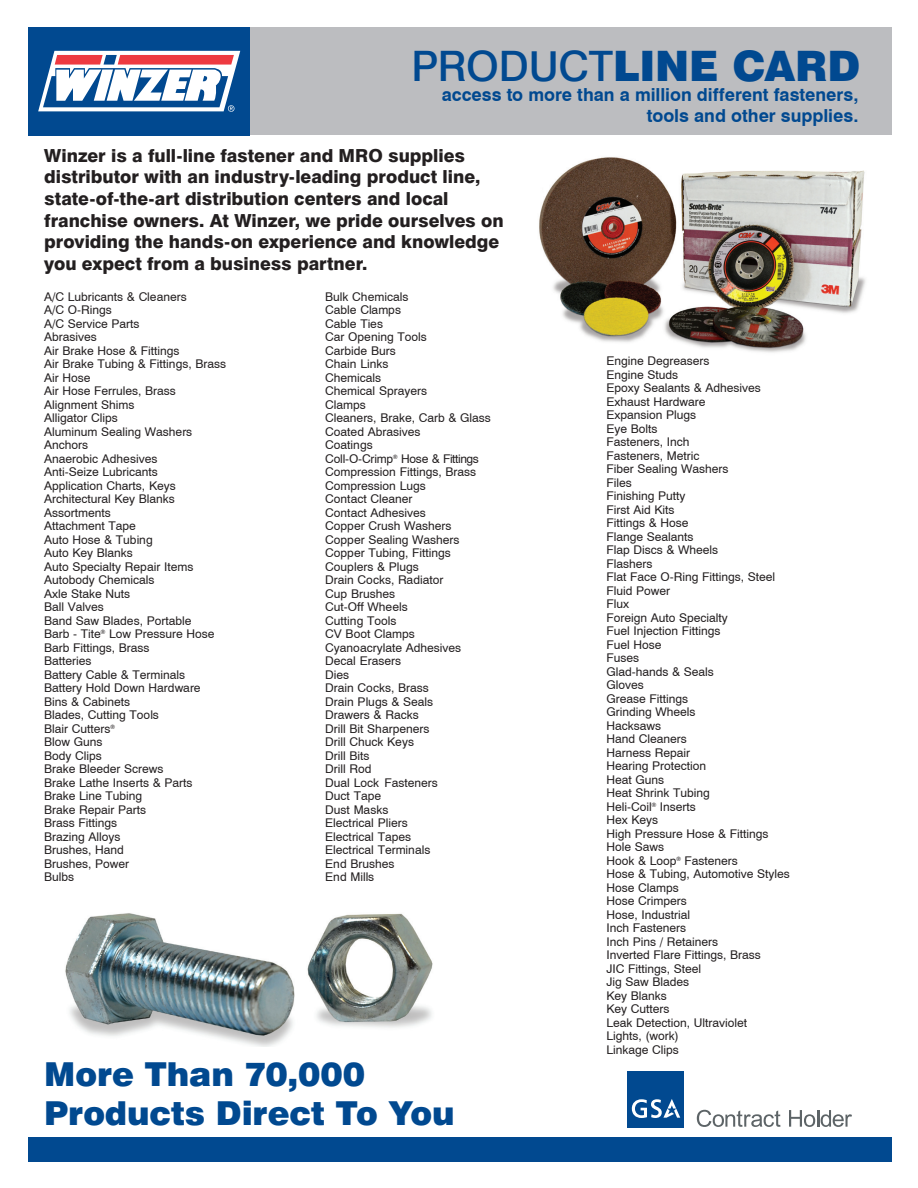
<style>
.page{position:relative;width:918px;height:1188px;background:#fff}
.page>*{position:absolute;margin:0;border:0;box-sizing:border-box;transform-origin:0 0}
.t1{font:900 42px "Swiss 721 BT";letter-spacing:-.005em;color:#014990}
.t2{font:900 33px/39.6px "Swiss 721 BT";letter-spacing:-.005em;color:#014990}
.t3{font:900 condensed 18px/21.6px "Swiss 721 BT";color:#231f20}
.t4{font:700 18px/21.6px "Swiss 721 BT";color:#014990;text-align:right}
.t5{font:12px/13.5px "Swiss 721 SWA";color:#231f20}
.s1{font-weight:500}
</style>
<div class="page">
<div style="left:16px;top:1138px;width:882px;height:48px;background:#014990"></div>
<div style="left:13px;top:14px;width:892px;height:121px;background:#bcbdc0"></div>
<div style="left:13px;top:27px;width:237px;height:108px;background:#014990"></div>
<svg style="left:38px;top:51px;width:202px;height:61px"></svg>
<div style="left:1px;top:0;width:27px;height:1188px;background:#fff"></div>
<div style="left:892px;top:0;width:26px;height:1188px;background:#fff"></div>
<div style="left:1px;top:0;width:917px;height:27px;background:#fff"></div>
<div style="left:1px;top:1162px;width:917px;height:26px;background:#fff"></div>
<div style="left:628px;top:1071px;width:56px;height:56px;background:#014990"></div>
<svg style="left:632px;top:1099px;width:48px;height:19px"></svg>
<svg style="left:697px;top:1110px;width:84px;height:17px"></svg>
<svg style="left:789px;top:1110px;width:63px;height:17px"></svg>
<img style="left:65px;top:913px;width:368px;height:134px">
<img style="left:539px;top:157px;width:327px;height:196px">
<h1 class="t1" style="left:411px;top:40px;width:450px"><span class="s1">PRODUCT</span>LINE CARD</h1>
<h3 class="t4" style="left:442px;top:83px;width:418px">access to more than a million different fasteners, tools and other supplies.</h3>
<p class="t3" style="left:44px;top:145px;width:461px">Winzer is a full-line fastener and MRO supplies distributor with an industry-leading product line, state-of-the-art distribution centers and local franchise owners. At Winzer, we pride ourselves on providing the hands-on experience and knowledge you expect from a business partner.</p>
<p class="t5" style="left:44px;top:290px;width:183px">A/C Lubricants &amp; Cleaners<br>A/C O-Rings<br>A/C Service Parts<br>Abrasives<br>Air Brake Hose &amp; Fittings<br>Air Brake Tubing &amp; Fittings, Brass<br>Air Hose<br>Air Hose Ferrules, Brass<br>Alignment Shims<br>Alligator Clips<br>Aluminum Sealing Washers<br>Anchors<br>Anaerobic Adhesives<br>Anti-Seize Lubricants<br>Application Charts, Keys<br>Architectural Key Blanks<br>Assortments<br>Attachment Tape<br>Auto Hose &amp; Tubing<br>Auto Key Blanks<br>Auto Specialty Repair Items<br>Autobody Chemicals<br>Axle Stake Nuts<br>Ball Valves<br>Band Saw Blades, Portable<br>Barb - Tite<sup>®</sup> Low Pressure Hose<br>Barb Fittings, Brass<br>Batteries<br>Battery Cable &amp; Terminals<br>Battery Hold Down Hardware<br>Bins &amp; Cabinets<br>Blades, Cutting Tools<br>Blair Cutters<sup>®<br></sup>Blow Guns<br>Body Clips<br>Brake Bleeder Screws<br>Brake Lathe Inserts &amp; Parts<br>Brake Line Tubing<br>Brake Repair Parts<br>Brass Fittings<br>Brazing Alloys<br>Brushes, Hand<br>Brushes, Power<br>Bulbs</p>
<p class="t5" style="left:325px;top:290px;width:167px">Bulk Chemicals<br>Cable Clamps<br>Cable Ties<br>Car Opening Tools<br>Carbide Burs<br>Chain Links<br>Chemicals<br>Chemical Sprayers<br>Clamps<br>Cleaners, Brake, Carb &amp; Glass<br>Coated Abrasives<br>Coatings<br>Coll-O-Crimp<sup>®</sup> Hose &amp; Fittings<br>Compression Fittings, Brass<br>Compression Lugs<br>Contact Cleaner<br>Contact Adhesives<br>Copper Crush Washers<br>Copper Sealing Washers<br>Copper Tubing, Fittings<br>Couplers &amp; Plugs<br>Drain Cocks, Radiator<br>Cup Brushes<br>Cut-Off Wheels<br>Cutting Tools<br>CV Boot Clamps<br>Cyanoacrylate Adhesives<br>Decal Erasers<br>Dies<br>Drain Cocks, Brass<br>Drain Plugs &amp; Seals<br>Drawers &amp; Racks<br>Drill Bit Sharpeners<br>Drill Chuck Keys<br>Drill Bits<br>Drill Rod<br>Dual Lock Fasteners<br>Duct Tape<br>Dust Masks<br>Electrical Pliers<br>Electrical Tapes<br>Electrical Terminals<br>End Brushes<br>End Mills</p>
<p class="t5" style="left:606px;top:354px;width:185px">Engine Degreasers<br>Engine Studs<br>Epoxy Sealants &amp; Adhesives<br>Exhaust Hardware<br>Expansion Plugs<br>Eye Bolts<br>Fasteners, Inch<br>Fasteners, Metric<br>Fiber Sealing Washers<br>Files<br>Finishing Putty<br>First Aid Kits<br>Fittings &amp; Hose<br>Flange Sealants<br>Flap Discs &amp; Wheels<br>Flashers<br>Flat Face O-Ring Fittings, Steel<br>Fluid Power<br>Flux<br>Foreign Auto Specialty<br>Fuel Injection Fittings<br>Fuel Hose<br>Fuses<br>Glad-hands &amp; Seals<br>Gloves<br>Grease Fittings<br>Grinding Wheels<br>Hacksaws<br>Hand Cleaners<br>Harness Repair<br>Hearing Protection<br>Heat Guns<br>Heat Shrink Tubing<br>Heli-Coil<sup>®</sup> Inserts<br>Hex Keys<br>High Pressure Hose &amp; Fittings<br>Hole Saws<br>Hook &amp; Loop<sup>®</sup> Fasteners<br>Hose &amp; Tubing, Automotive Styles<br>Hose Clamps<br>Hose Crimpers<br>Hose, Industrial<br>Inch Fasteners<br>Inch Pins / Retainers<br>Inverted Flare Fittings, Brass<br>JIC Fittings, Steel<br>Jig Saw Blades<br>Key Blanks<br>Key Cutters<br>Leak Detection, Ultraviolet<br>Lights, (work)<br>Linkage Clips</p>
<h2 class="t2" style="left:44px;top:1054px;width:412px">More Than 70,000<br>Products Direct To You</h2>
</div>
